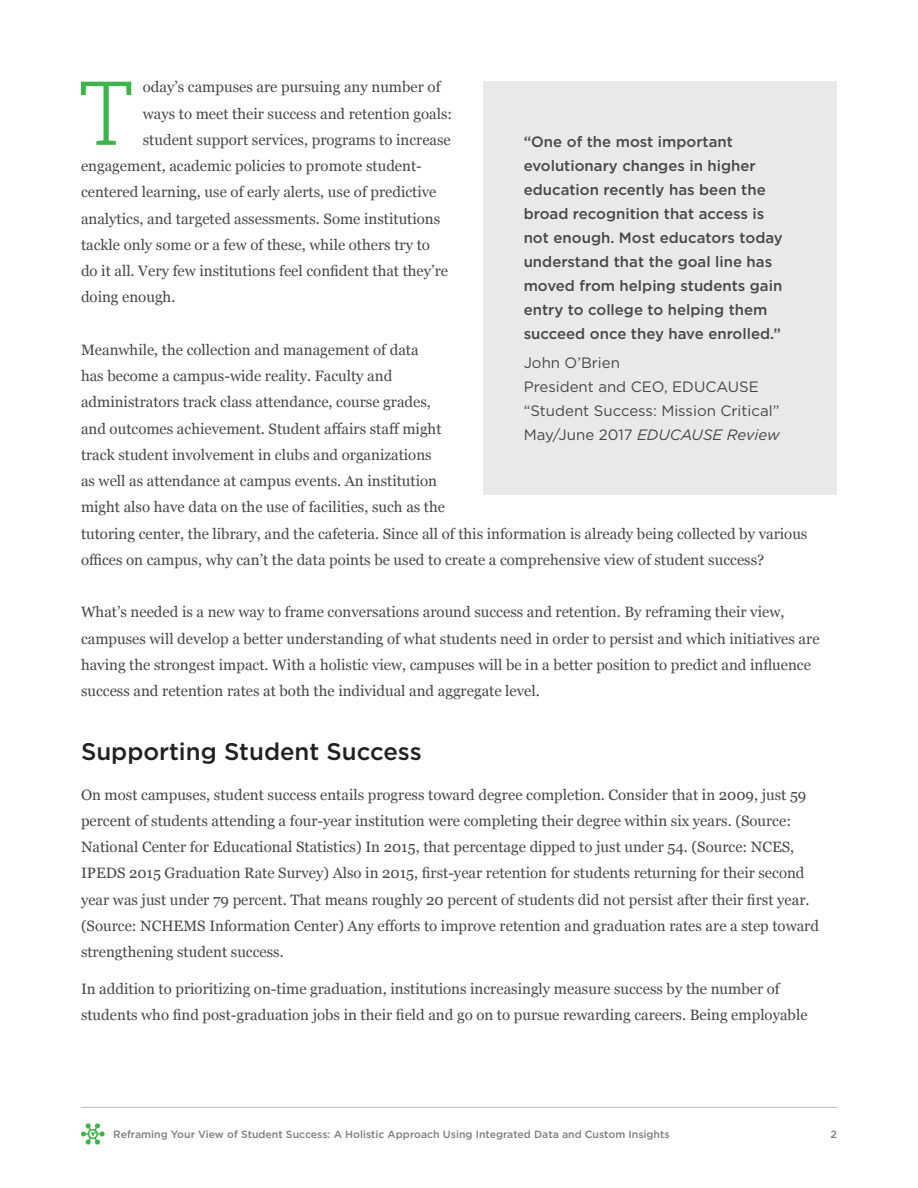
<style>
.page{position:relative;width:918px;height:1188px;background:#fff}
.page>*{position:absolute;margin:0;border:0;box-sizing:border-box;transform-origin:0 0}
.Introduction{font:300 88.8px "Roboto Slab";color:#3ab54a}
.t1{font:500 24px "Gotham";color:#231f20}
.Introduction-2{font:15px/26.2px "Georgia";color:#484648}
.Body_Copy{font:15px/26.2px "Georgia";color:#484648}
.Body_Copy_Call-Out{font:500 15px/24px "Gotham";color:#484648}
.Body_Copy_Call-Out-2{font:15px/24px "Gotham";color:#484648}
.t2{font:500 10.5px "Gotham";color:#7c7d7e}
.s1{font-style:italic}
</style>
<div class="page">
<svg style="left:81px;top:1123px;width:24px;height:22px"></svg>
<hr style="left:81px;top:1107px;width:756px;height:1px;background:#b8b9bb">
<div style="left:483px;top:81px;width:354px;height:413px;background:#e9e9eb"></div>
<p class="Introduction" style="left:78px;top:52px;width:57px">T</p>
<p class="Introduction-2" style="left:143px;top:73px;width:299px">oday’s campuses are pursuing any number of</p>
<p class="Introduction-2" style="left:143px;top:100px;width:311px">ways to meet their success and retention goals:</p>
<p class="Introduction-2" style="left:143px;top:126px;width:310px">student support services, programs to increase</p>
<p class="Introduction-2" style="left:81px;top:152px;width:342px">engagement, academic policies to promote student-</p>
<p class="Introduction-2" style="left:81px;top:178px;width:357px">centered learning, use of early alerts, use of predictive</p>
<p class="Introduction-2" style="left:81px;top:205px;width:361px">analytics, and targeted assessments. Some institutions</p>
<p class="Introduction-2" style="left:81px;top:231px;width:350px">tackle only some or a few of these, while others try to</p>
<p class="Introduction-2" style="left:81px;top:257px;width:369px">do it all. Very few institutions feel confident that they’re</p>
<p class="Introduction-2" style="left:81px;top:283px;width:96px">doing enough.</p>
<p class="Introduction-2" style="left:81px;top:336px;width:728px">Meanwhile, the collection and management of data<br>has become a campus-wide reality. Faculty and<br>administrators track class attendance, course grades,<br>and outcomes achievement. Student affairs staff might<br>track student involvement in clubs and organizations<br>as well as attendance at campus events. An institution<br>might also have data on the use of facilities, such as the<br>tutoring center, the library, and the cafeteria. Since all of this information is already being collected by various offices on campus, why can’t the data points be used to create a comprehensive view of student success?</p>
<p class="Introduction-2" style="left:81px;top:598px;width:740px">What’s needed is a new way to frame conversations around success and retention. By reframing their view, campuses will develop a better understanding of what students need in order to persist and which initiatives are having the strongest impact. With a holistic view, campuses will be in a better position to predict and influence success and retention rates at both the individual and aggregate level.</p>
<p class="Body_Copy_Call-Out" style="left:524px;top:130px;width:261px">“One of the most important evolutionary changes in higher education recently has been the broad recognition that access is not enough. Most educators today understand that the goal line has moved from helping students gain entry to college to helping them succeed once they have enrolled.”</p>
<p class="Body_Copy_Call-Out-2" style="left:524px;top:351px;width:258px">John O’Brien<br>President and CEO, EDUCAUSE “Student Success: Mission Critical”<br>May/June 2017 <span class="s1">EDUCAUSE Review</span></p>
<p class="t1" style="left:81px;top:736px;width:342px">Supporting Student Success</p>
<p class="Body_Copy" style="left:81px;top:781px;width:740px">On most campuses, student success entails progress toward degree completion. Consider that in 2009, just 59 percent of students attending a four-year institution were completing their degree within six years. (Source:<br>National Center for Educational Statistics) In 2015, that percentage dipped to just under 54. (Source: NCES, IPEDS 2015 Graduation Rate Survey) Also in 2015, first-year retention for students returning for their second year was just under 79 percent. That means roughly 20 percent of students did not persist after their first year. (Source: NCHEMS Information Center) Any efforts to improve retention and graduation rates are a step toward strengthening student success.</p>
<p class="Body_Copy" style="left:81px;top:975px;width:728px">In addition to prioritizing on-time graduation, institutions increasingly measure success by the number of students who find post-graduation jobs in their field and go on to pursue rewarding careers. Being employable</p>
<p class="t2" style="left:113px;top:1128px;width:558px">Reframing Your View of Student Success: A Holistic Approach Using Integrated Data and Custom Insights</p>
<p class="t2" style="left:831px;top:1128px;width:8px">2</p>
</div>
